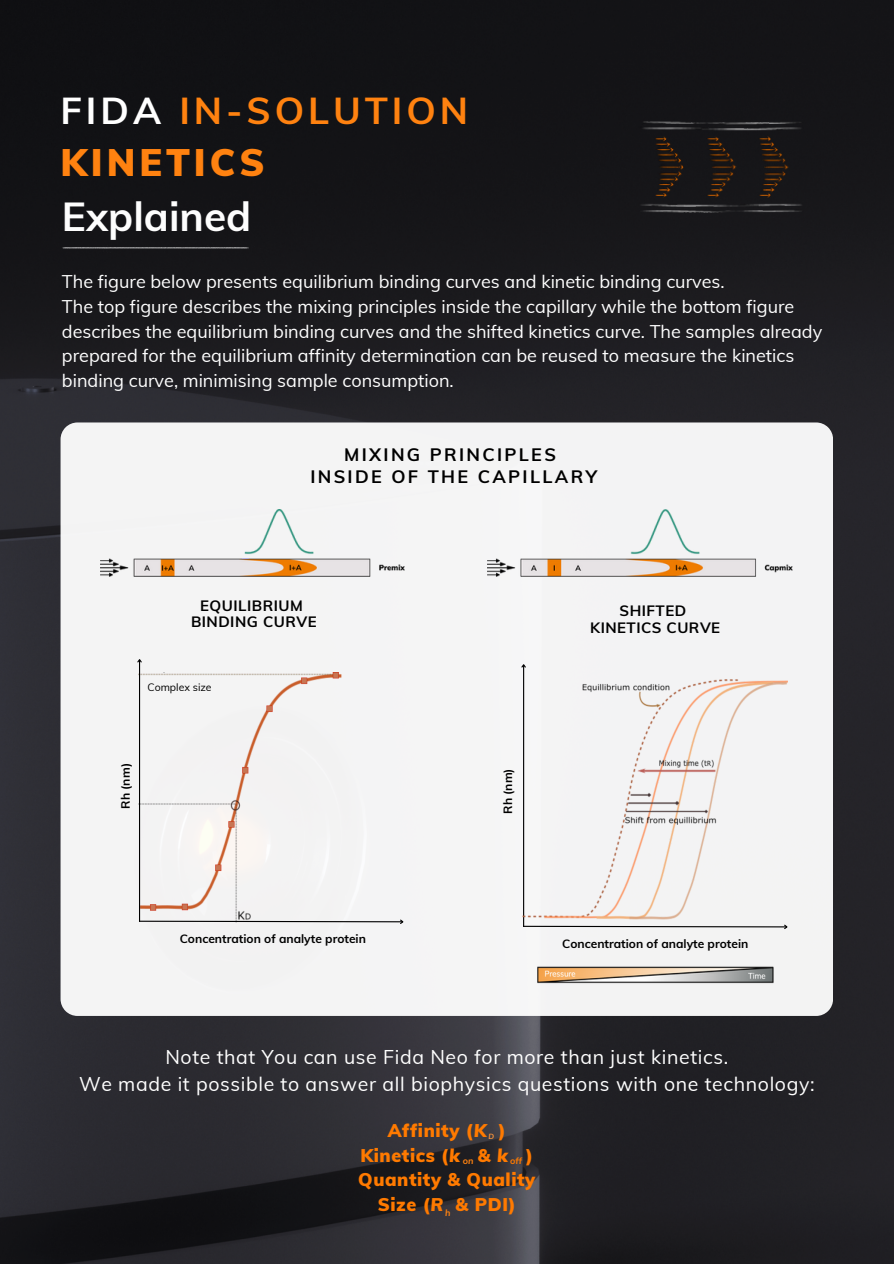
<style>
.page{position:relative;width:894px;height:1264px;background:#fff}
.page>*{position:absolute;margin:0;border:0;box-sizing:border-box;transform-origin:0 0}
.t1{font:700 40.5px "Muli";color:#fdfdfd}
.t2{font:700 37.5px/51.8px "Muli";letter-spacing:.105em;color:#ff8210}
.t3{font:19.5px/27px "Muli";letter-spacing:.03em;color:#fff;text-align:center}
.t4{font:18px/24.8px "Muli";color:#fff}
.t5{font:900 18px "Muli";letter-spacing:.03em;color:#ff7a00}
.t6{font:700 18px/22.5px "Muli";letter-spacing:.13em;color:#000;text-align:center}
.t7{font:700 15px/16.8px "Muli";letter-spacing:.03em;color:#000;text-align:center}
.t8{font:700 12px "Muli";color:#000}
.t9{font:10.5px "Muli";color:#000}
.t10{font:italic 700 9px "Muli";color:#ff8210}
.t11{font:italic 700 9px "Muli";color:#ff7a00}
.t12{font:italic 700 7.5px "Muli";color:#f9943b}
.s1{color:#fff}
.s2{font-weight:900}
.s3{font-style:italic}
</style>
<div class="page">
<img style="left:0;top:0;width:893px;height:1263px">
<div style="left:60px;top:422px;width:772px;height:593px;background:#f4f4f4"></div>
<img style="left:487px;top:509px;width:305px;height:67px">
<img style="left:101px;top:509px;width:304px;height:67px">
<hr style="left:523px;top:664px;width:1px;height:262px;background:#000">
<svg style="left:520px;top:663px;width:6px;height:5px"></svg>
<svg style="left:522px;top:923px;width:266px;height:7px"></svg>
<img style="left:522px;top:675px;width:264px;height:248px">
<div style="left:140px;top:673px;width:244px;height:245px;background:#f3f3f3"></div>
<hr style="left:139px;top:659px;width:1px;height:262px;background:#000">
<svg style="left:136px;top:658px;width:7px;height:5px"></svg>
<svg style="left:138px;top:918px;width:266px;height:7px"></svg>
<img style="left:533px;top:965px;width:244px;height:20px">
<img style="left:613px;top:105px;width:214px;height:125px">
<img style="left:62px;top:244px;width:188px;height:9px">
<p class="t2" style="left:60px;top:84px;width:409px"><span class="s1">FIDA</span> IN-SOLUTION<br><span class="s2">KINETICS</span></p>
<p class="t1" style="left:62px;top:191px;width:191px">Explained</p>
<p class="t4" style="left:62px;top:269px;width:761px">The figure below presents equilibrium binding curves and kinetic binding curves.<br>The top figure describes the mixing principles inside the capillary while the bottom figure describes the equilibrium binding curves and the shifted kinetics curve. The samples already prepared for the equilibrium affinity determination can be reused to measure the kinetics binding curve, minimising sample consumption.</p>
<p class="t6" style="left:310px;top:443px;width:288px">MIXING PRINCIPLES<br>INSIDE OF THE CAPILLARY</p>
<p class="t7" style="left:191px;top:596px;width:127px">EQUILIBRIUM<br>BINDING CURVE</p>
<p class="t7" style="left:590px;top:601px;width:131px">SHIFTED<br>KINETICS CURVE</p>
<h6 class="t9" style="left:147px;top:680px;width:66px">Complex size</h6>
<p class="t8" style="left:118px;top:808px;width:47px;rotate:-90deg">Rh (nm)</p>
<p class="t8" style="left:180px;top:930px;width:188px">Concentration of analyte protein</p>
<p class="t8" style="left:500px;top:813px;width:47px;rotate:-90deg">Rh (nm)</p>
<h2 class="t8" style="left:562px;top:935px;width:188px">Concentration of analyte protein</h2>
<p class="t3" style="left:79px;top:1043px;width:736px">Note that You can use Fida Neo for more than just kinetics.<br>We made it possible to answer all biophysics questions with one technology:</p>
<p class="t5" style="left:387px;top:1118px;width:120px">Affinity (<span class="s3">K</span> )</p>
<p class="t5" style="left:360px;top:1143px;width:174px">Kinetics (<span class="s3">k</span> &amp; <span class="s3">k</span> )</p>
<p class="t5" style="left:358px;top:1168px;width:178px">Quantity &amp; Quality</p>
<p class="t5" style="left:377px;top:1192px;width:67px">Size (<span class="s3">R</span></p>
<p class="t5" style="left:455px;top:1192px;width:62px">&amp; PDI)</p>
<p class="t12" style="left:488px;top:1131px;width:7px">D</p>
<h5 class="t10" style="left:462px;top:1154px;width:12px">on</h5>
<h4 class="t11" style="left:510px;top:1154px;width:13px">off</h4>
<p class="t10" style="left:445px;top:1206px;width:7px">h</p>
</div>
